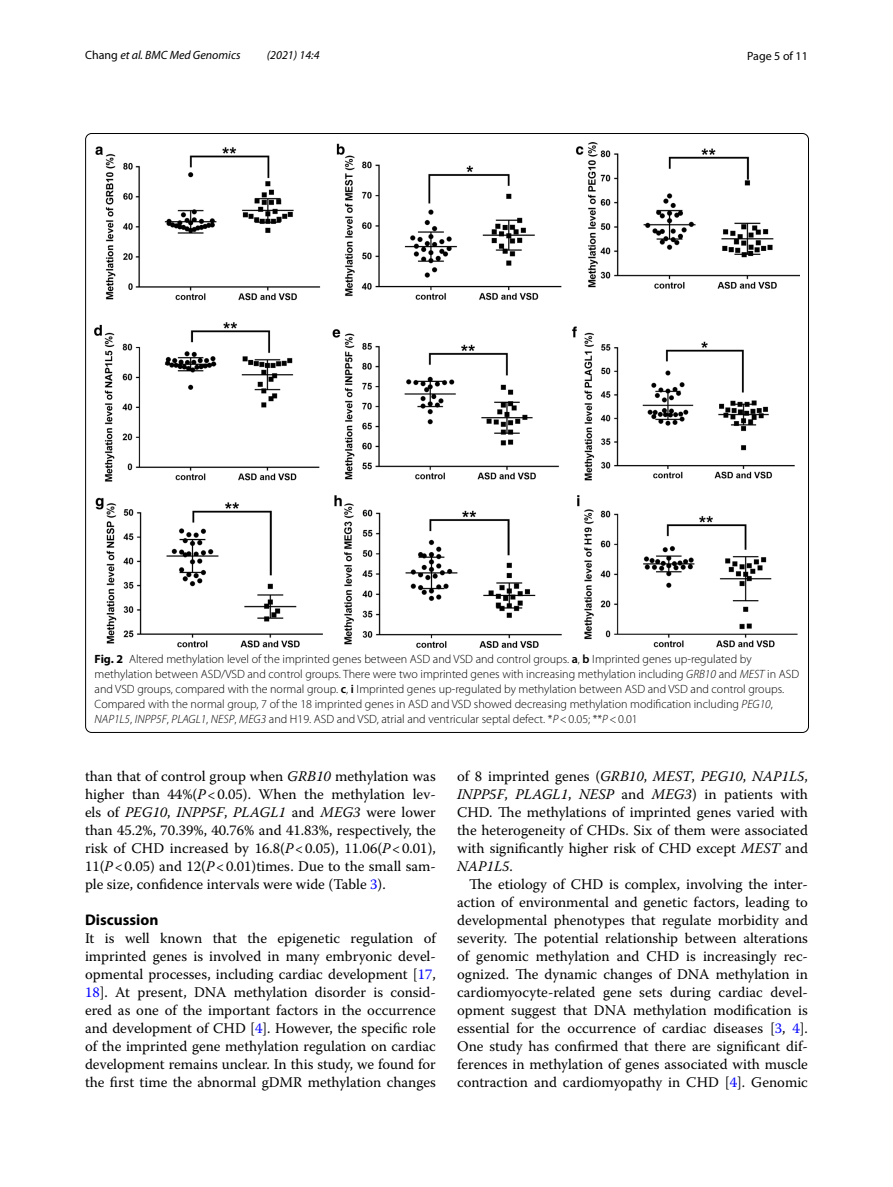
<style>
.page{position:relative;width:893px;height:1187px;background:#fff}
.page>*{position:absolute;margin:0;border:0;box-sizing:border-box;transform-origin:0 0}
.t1{font:700 15.45px "Myriad Pro";color:#000}
.t2{font:14.7px/18px "Warnock Pro";color:#000;text-align:justify}
.t3{font:300 12px/15px "Myriad Pro";color:#000}
.t4{font:italic 12px "Myriad Pro";color:#000}
.t5{font:12px "Myriad Pro";color:#000}
.s1{font-style:normal}
.s2{font-weight:700}
.s3{font-weight:600}
.s4{font-style:italic}
.s5{color:#00f}
</style>
<div class="page">
<img style="left:94px;top:142px;width:706px;height:505px">
<p class="t4" style="left:85px;top:48px;width:157px"><span class="s1">Chang</span> et al. BMC Med Genomics</p>
<p class="t4" style="left:267px;top:48px;width:54px">(2021) 14:4</p>
<p class="t5" style="left:747px;top:48px;width:62px">Page 5 of 11</p>
<p class="t3" style="left:95px;top:651px;width:706px"><span class="s2">Fig. 2</span> Altered methylation level of the imprinted genes between ASD and VSD and control groups. <span class="s3">a</span>, <span class="s3">b</span> Imprinted genes up-regulated by methylation between ASD/VSD and control groups. There were two imprinted genes with increasing methylation including <span class="s4">GRB10</span> and <span class="s4">MEST</span> in ASD and VSD groups, compared with the normal group. <span class="s3">c</span>, <span class="s3">i</span> Imprinted genes up-regulated by methylation between ASD and VSD and control groups.<br>Compared with the normal group, 7 of the 18 imprinted genes in ASD and VSD showed decreasing methylation modification including <span class="s4">PEG10</span>, <span class="s4">NAP1L5</span>, <span class="s4">INPP5F</span>, <span class="s4">PLAGL1</span>, <span class="s4">NESP</span>, <span class="s4">MEG3</span> and H19. ASD and VSD, atrial and ventricular septal defect. *<span class="s4">P</span>&lt;0.05; **<span class="s4">P</span>&lt;0.01</p>
<p class="t2" style="left:85px;top:766px;width:352px">than that of control group when <span class="s4">GRB10</span> methylation was higher than 44%(<span class="s4">P</span>&lt;0.05). When the methylation lev&shy;els of <span class="s4">PEG10</span>, <span class="s4">INPP5F</span>, <span class="s4">PLAGL1</span> and <span class="s4">MEG3</span> were lower than 45.2%, 70.39%, 40.76% and 41.83%, respectively, the risk of CHD increased by 16.8(<span class="s4">P</span>&lt;0.05), 11.06(<span class="s4">P</span>&lt;0.01), 11(<span class="s4">P</span>&lt;0.05) and 12(<span class="s4">P</span>&lt;0.01)times. Due to the small sam&shy;ple size, confidence intervals were wide (Table <span class="s5">3</span>).</p>
<p class="t1" style="left:85px;top:909px;width:75px">Discussion</p>
<p class="t2" style="left:85px;top:928px;width:352px">It is well known that the epigenetic regulation of imprinted genes is involved in many embryonic devel&shy;opmental processes, including cardiac development [<span class="s5">17</span>, <span class="s5">18</span>]. At present, DNA methylation disorder is consid&shy;ered as one of the important factors in the occurrence and development of CHD [<span class="s5">4</span>]. However, the specific role of the imprinted gene methylation regulation on cardiac development remains unclear. In this study, we found for the first time the abnormal gDMR methylation changes</p>
<p class="t2" style="left:457px;top:766px;width:352px">of 8 imprinted genes (<span class="s4">GRB10</span>, <span class="s4">MEST</span>, <span class="s4">PEG10</span>, <span class="s4">NAP1L5</span>, <span class="s4">INPP5F</span>, <span class="s4">PLAGL1</span>, <span class="s4">NESP</span> and <span class="s4">MEG3</span>) in patients with CHD. The methylations of imprinted genes varied with the heterogeneity of CHDs. Six of them were associated with significantly higher risk of CHD except <span class="s4">MEST</span> and <span class="s4">NAP1L5</span>.</p>
<p class="t2" style="left:457px;top:874px;width:352px;text-indent:12px">The etiology of CHD is complex, involving the inter&shy;action of environmental and genetic factors, leading to developmental phenotypes that regulate morbidity and severity. The potential relationship between alterations of genomic methylation and CHD is increasingly rec&shy;ognized. The dynamic changes of DNA methylation in cardiomyocyte-related gene sets during cardiac devel&shy;opment suggest that DNA methylation modification is essential for the occurrence of cardiac diseases [<span class="s5">3</span>, <span class="s5">4</span>].<br>One study has confirmed that there are significant dif&shy;ferences in methylation of genes associated with muscle contraction and cardiomyopathy in CHD [<span class="s5">4</span>]. Genomic</p>
</div>
